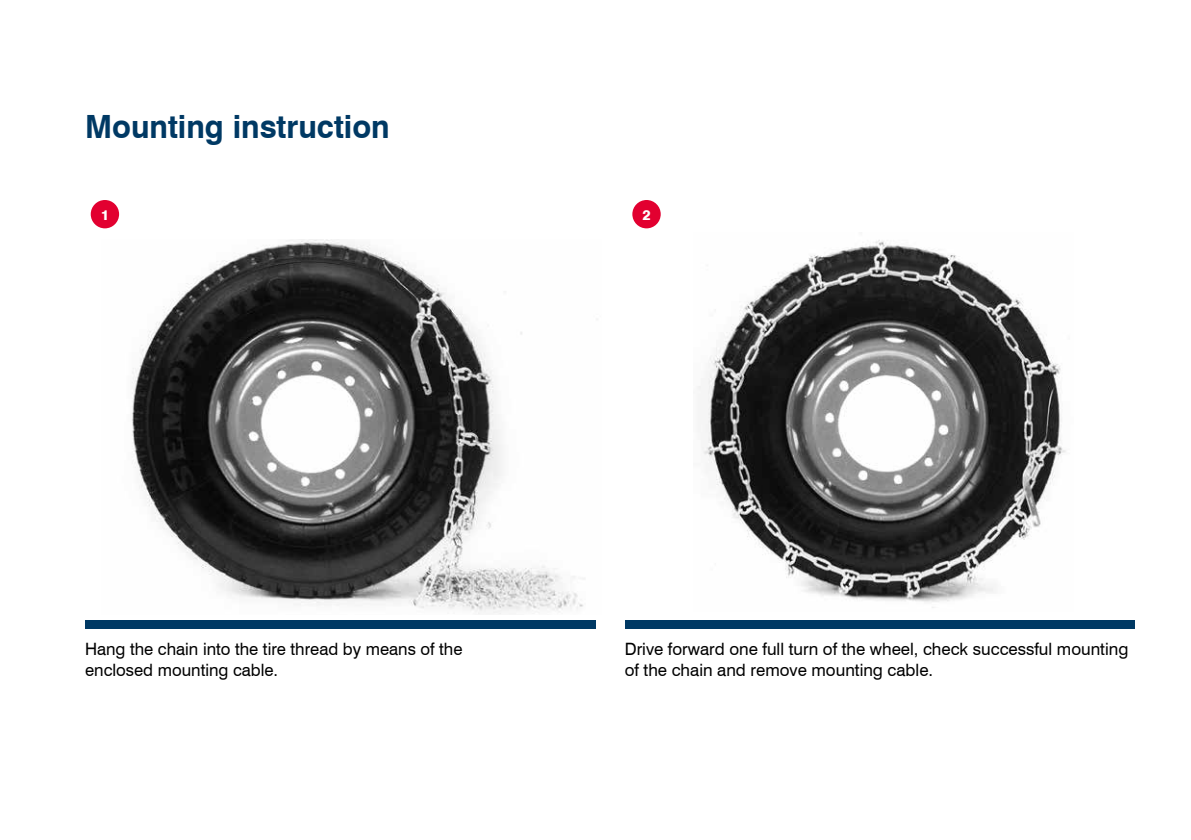
<style>
.page{position:relative;width:1191px;height:840px;background:#fff}
.page>*{position:absolute;margin:0;border:0;box-sizing:border-box;transform-origin:0 0}
.t1{font:700 32px "Swiss 721 BT";color:#003964}
.t2{font:17px/20.4px "Swiss 721 BT";color:#000}
.t3{font:800 14px "Swiss 721 BT";color:#fff}
</style>
<div class="page">
<img style="left:698px;top:240px;width:368px;height:368px">
<img style="left:132px;top:239px;width:453px;height:375px">
<div style="left:85px;top:619px;width:510px;height:9px;background:#003964"></div>
<div style="left:625px;top:619px;width:509px;height:9px;background:#003964"></div>
<div style="left:91px;top:200px;width:28px;height:28px;background:#e20030;border-radius:50%"></div>
<div style="left:632px;top:200px;width:28px;height:28px;background:#e20030;border-radius:50%"></div>
<h1 class="t1" style="left:85px;top:107px;width:306px">Mounting instruction</h1>
<p class="t3" style="left:101px;top:206px;width:10px">1</p>
<p class="t3" style="left:642px;top:206px;width:10px">2</p>
<p class="t2" style="left:85px;top:638px;width:379px">Hang the chain into the tire thread by means of the enclosed mounting cable.</p>
<p class="t2" style="left:625px;top:638px;width:505px">Drive forward one full turn of the wheel, check successful mounting of the chain and remove mounting cable.</p>
</div>
